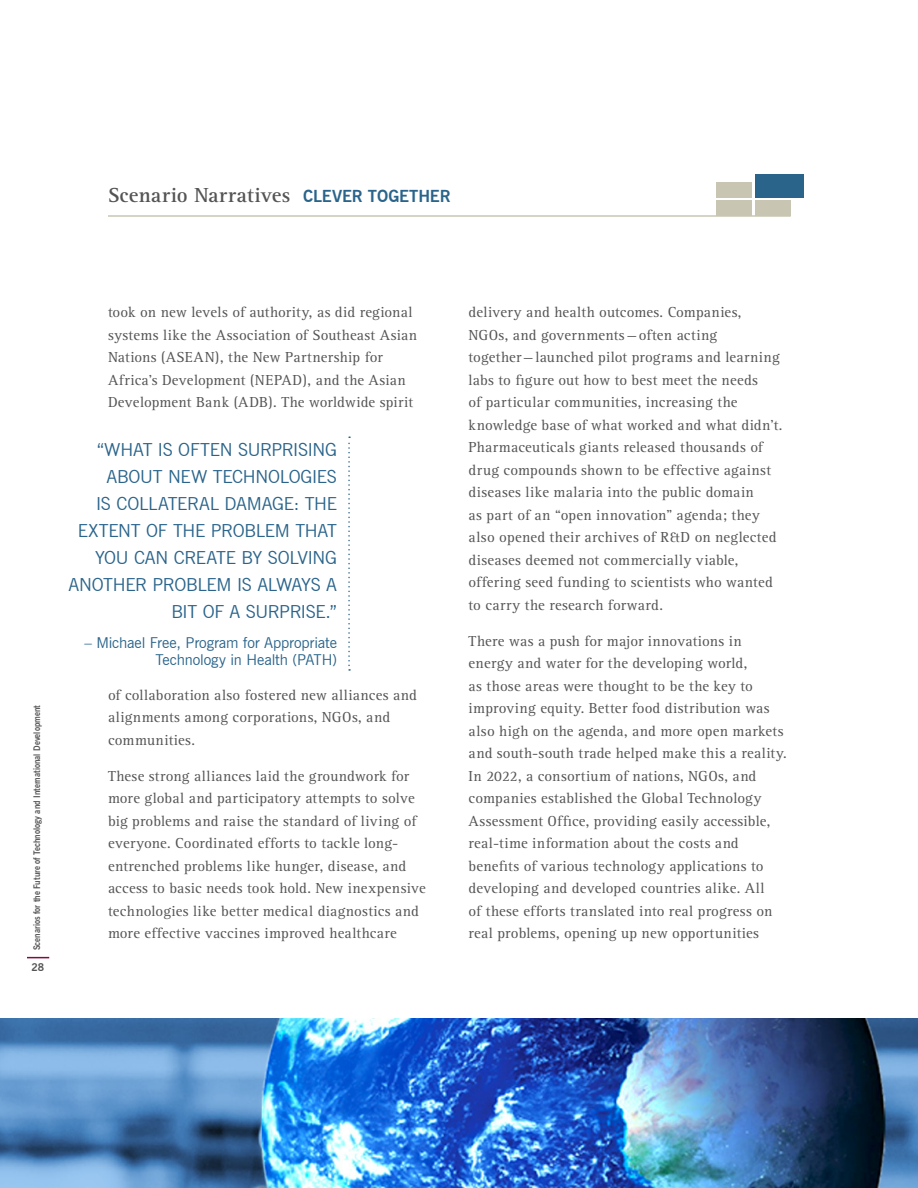
<style>
.page{position:relative;width:918px;height:1188px;background:#fff}
.page>*{position:absolute;margin:0;border:0;box-sizing:border-box;transform-origin:0 0}
.DIM_body_text{font:700 21px "Rotis Serif";letter-spacing:.01em;color:#555454}
.DIM_Left_Page_Callou{font:18px/27px "News Gothic BT";letter-spacing:-.015em;color:#2a648b;text-align:right}
.DIM_body_text-2{font:15px/22.5px "Rotis Serif";letter-spacing:.015em;color:#555454}
.callout_byline{font:15px/16.5px "News Gothic BT";letter-spacing:-.005em;color:#2a648b;text-align:right}
.t1{font:700 10.5px "News Gothic BT";color:#555454}
.t2{font:700 9px "News Gothic BT";color:#555454;scale:.9 1}
.s1{font-family:"News Gothic BT";font-size:16.5px;color:#2a648b}
</style>
<div class="page">
<img style="left:0;top:1018px;width:918px;height:170px">
<svg style="left:348px;top:437px;width:2px;height:234px"></svg>
<hr style="left:108px;top:215px;width:683px;height:2px;background:#c8c6b3">
<div style="left:755px;top:200px;width:36px;height:16px;background:#c8c6b3"></div>
<div style="left:716px;top:200px;width:36px;height:16px;background:#c8c6b3"></div>
<div style="left:716px;top:182px;width:36px;height:15px;background:#c8c6b3"></div>
<div style="left:755px;top:174px;width:49px;height:23px;background:#2a648b"></div>
<svg style="left:27px;top:957px;width:22px;height:1px"></svg>
<p class="DIM_body_text" style="left:108px;top:183px;width:344px">Scenario Narratives <span class="s1">CLEVER TOGETHER</span></p>
<p class="t2" style="left:32px;top:950px;width:274px;rotate:-90deg">Scenarios for the Future of Technology and International Development</p>
<p class="t1" style="left:32px;top:961px;width:14px">28</p>
<p class="DIM_body_text-2" style="left:108px;top:302px;width:311px">took on new levels of authority, as did regional systems like the Association of Southeast Asian Nations (ASEAN), the New Partnership for Africa’s Development (NEPAD), and the Asian Development Bank (ADB). The worldwide spirit</p>
<p class="DIM_Left_Page_Callou" style="left:69px;top:436px;width:270px">“WHAT IS OFTEN SURPRISING<br>ABOUT NEW TECHNOLOGIES<br>IS COLLATERAL DAMAGE: THE<br>EXTENT OF THE PROBLEM THAT<br>YOU CAN CREATE BY SOLVING<br>ANOTHER PROBLEM IS ALWAYS A<br>BIT OF A SURPRISE.”</p>
<p class="callout_byline" style="left:84px;top:634px;width:254px">– Michael Free, Program for Appropriate<br>Technology in Health (PATH)</p>
<p class="DIM_body_text-2" style="left:108px;top:684px;width:310px">of collaboration also fostered new alliances and alignments among corporations, NGOs, and communities.</p>
<p class="DIM_body_text-2" style="left:108px;top:765px;width:319px">These strong alliances laid the groundwork for more global and participatory attempts to solve big problems and raise the standard of living of everyone. Coordinated efforts to tackle long&shy;entrenched problems like hunger, disease, and access to basic needs took hold. New inexpensive technologies like better medical diagnostics and more effective vaccines improved healthcare</p>
<p class="DIM_body_text-2" style="left:469px;top:302px;width:315px">delivery and health outcomes. Companies, NGOs, and governments—often acting together—launched pilot programs and learning labs to figure out how to best meet the needs<br>of particular communities, increasing the knowledge base of what worked and what didn’t.<br>Pharmaceuticals giants released thousands of drug compounds shown to be effective against diseases like malaria into the public domain<br>as part of an “open innovation” agenda; they also opened their archives of R&amp;D on neglected diseases deemed not commercially viable, offering seed funding to scientists who wanted to carry the research forward.</p>
<p class="DIM_body_text-2" style="left:469px;top:630px;width:320px">There was a push for major innovations in energy and water for the developing world,<br>as those areas were thought to be the key to improving equity. Better food distribution was also high on the agenda, and more open markets and south-south trade helped make this a reality.<br>In 2022, a consortium of nations, NGOs, and companies established the Global Technology Assessment Office, providing easily accessible, real-time information about the costs and benefits of various technology applications to developing and developed countries alike. All<br>of these efforts translated into real progress on real problems, opening up new opportunities</p>
</div>
